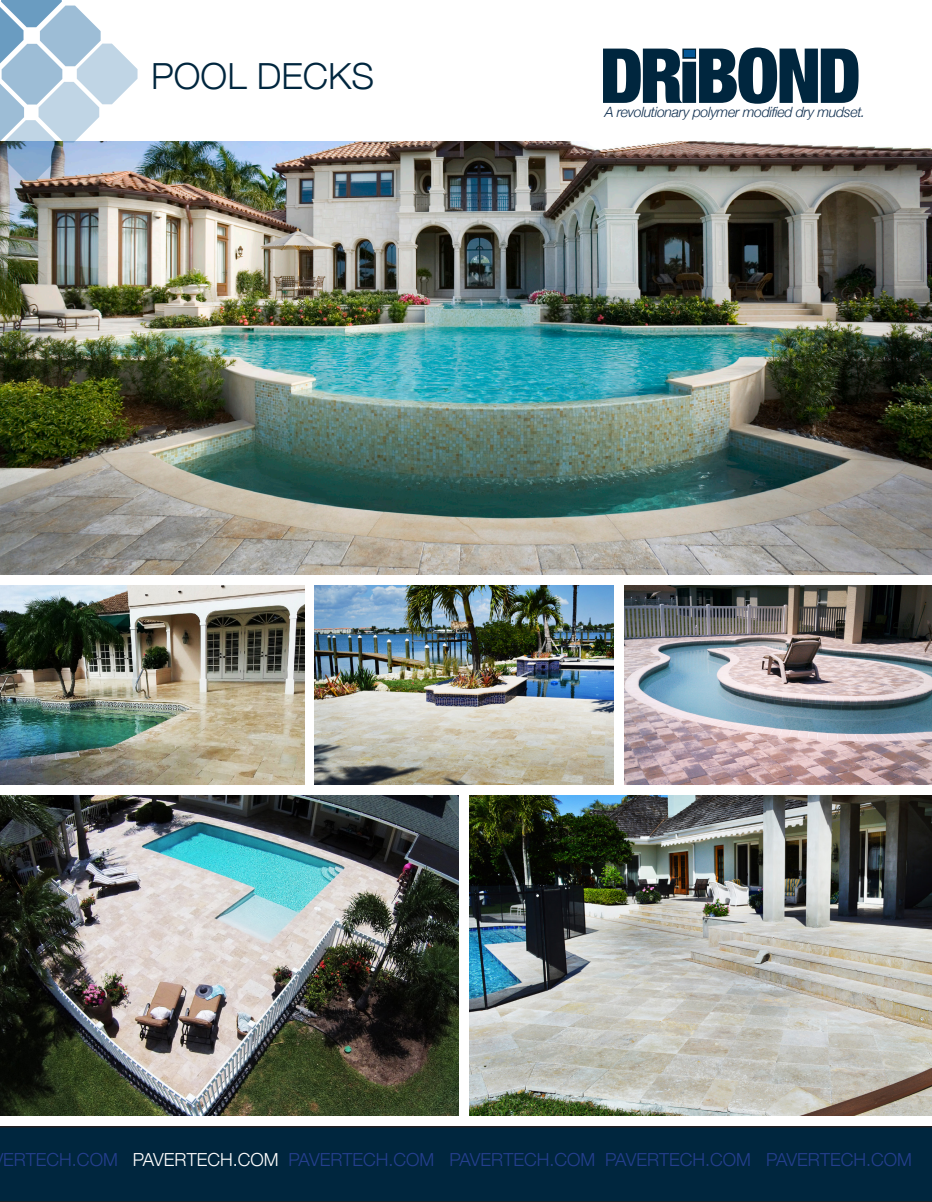
<style>
.page{position:relative;width:932px;height:1202px;background:#fff}
.page>*{position:absolute;margin:0;border:0;box-sizing:border-box;transform-origin:0 0}
.t1{font:900 condensed 76.05px "Helvetica Neue";letter-spacing:-.05em;color:#00263e}
.t2{font:300 36px "Helvetica Neue";color:#00263e}
.t3{font:300 18px "Helvetica Neue";color:#253f8e}
.t4{font:italic 300 14.1px "Helvetica Neue";letter-spacing:-.025em;color:#0e2e4f}
.s1{color:#fff}
</style>
<div class="page">
<div style="left:684px;top:50px;width:10px;height:7px;background:#035796"></div>
<img style="left:0;top:142px;width:931px;height:433px">
<img style="left:0;top:585px;width:304px;height:199px">
<img style="left:314px;top:585px;width:299px;height:199px">
<img style="left:624px;top:585px;width:308px;height:199px">
<div style="left:0;top:1126px;width:932px;height:76px;background:#00263e"></div>
<img style="left:0;top:795px;width:459px;height:320px">
<img style="left:469px;top:795px;width:463px;height:320px">
<svg style="left:0;top:0;width:137px;height:181px"></svg>
<p class="t2" style="left:151px;top:47px;width:224px">POOL DECKS</p>
<p class="t1" style="left:599px;top:13px;width:263px">DRiBOND</p>
<p class="t4" style="left:604px;top:101px;width:262px">A revolutionary polymer modified dry mudset.</p>
<p class="t3" style="left:3px;top:1145px;width:910px">ERTECH.COM <span class="s1">PAVERTECH.COM</span> PAVERTECH.COM PAVERTECH.COM PAVERTECH.COM PAVERTECH.COM</p>
</div>
